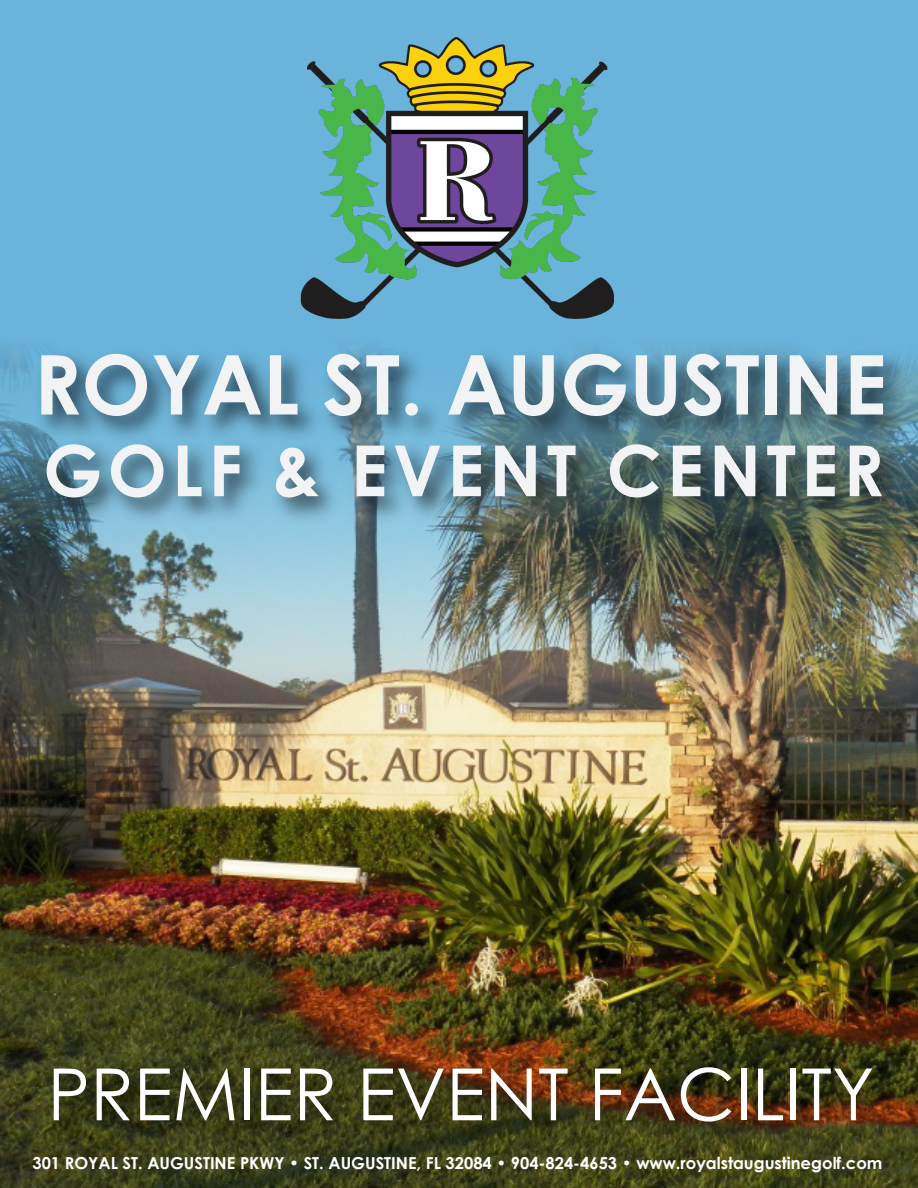
<style>
.page{position:relative;width:918px;height:1188px;background:#fff}
.page>*{position:absolute;margin:0;border:0;box-sizing:border-box;transform-origin:0 0}
.t1{font:700 82.5px "Century Gothic";color:#f2f3f4}
.t2{font:72px "Century Gothic";color:#fff}
.t3{font:700 70.5px "Century Gothic";letter-spacing:.075em;color:#f2f3f4}
.t4{font:700 16.5px "Century Gothic";color:#fff}
</style>
<div class="page">
<img style="left:0;top:829px;width:918px;height:359px">
<img style="left:0;top:0;width:918px;height:829px">
<img style="left:25px;top:1046px;width:893px;height:130px">
<img style="left:11px;top:332px;width:907px;height:92px">
<img style="left:11px;top:424px;width:907px;height:127px">
<img style="left:285px;top:17px;width:344px;height:322px">
<h1 class="t1" style="left:34px;top:322px;width:855px">ROYAL ST. AUGUSTINE</h1>
<h3 class="t3" style="left:43px;top:417px;width:843px">GOLF &amp; EVENT CENTER</h3>
<h2 class="t2" style="left:47px;top:1044px;width:829px">PREMIER EVENT FACILITY</h2>
<p class="t4" style="left:33px;top:1150px;width:851px">301 ROYAL ST. AUGUSTINE PKWY • ST. AUGUSTINE, FL 32084 • 904-824-4653 • www.royalstaugustinegolf.com</p>
</div>
